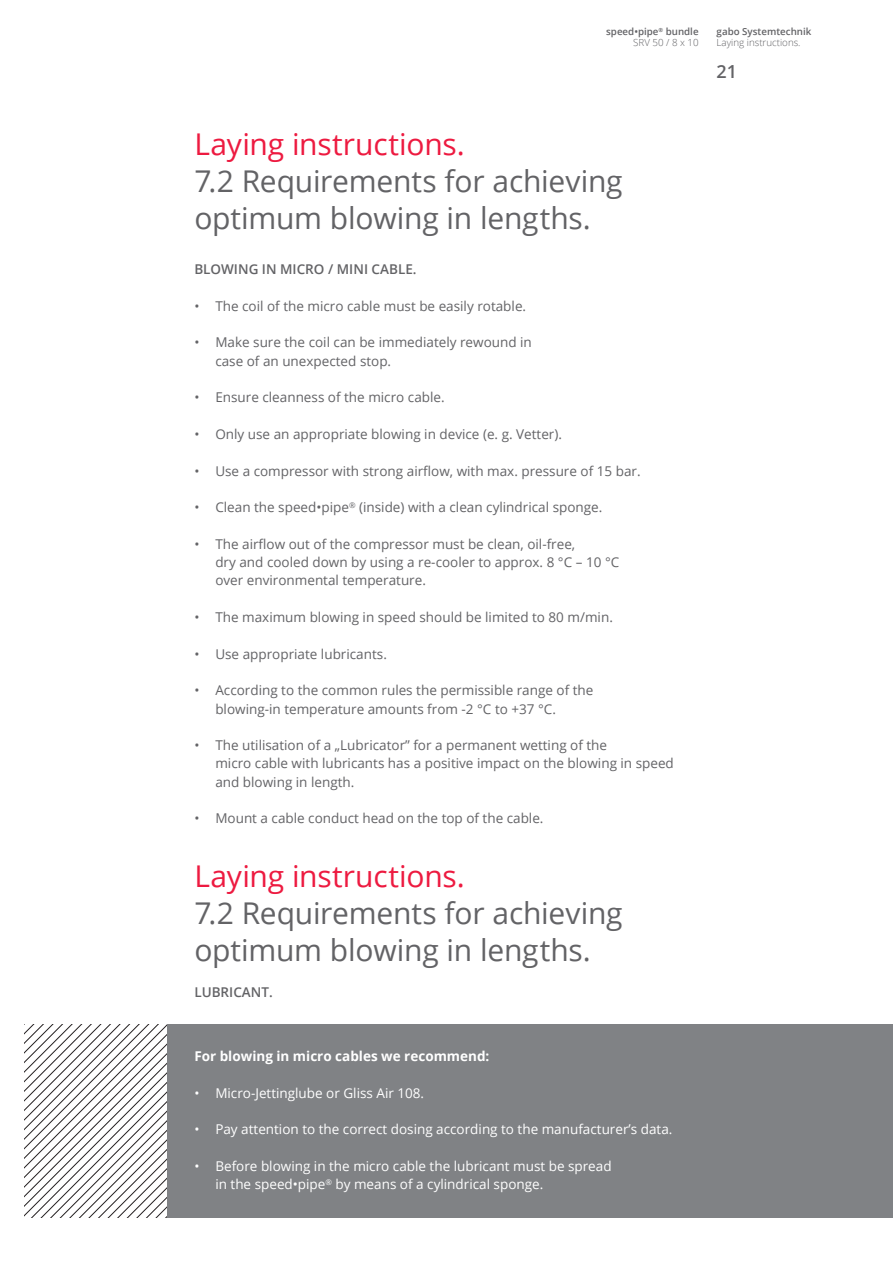
<style>
.page{position:relative;width:893px;height:1263px;background:#fff}
.page>*{position:absolute;margin:0;border:0;box-sizing:border-box;transform-origin:0 0}
.t1{font:30px/36.6px "Open Sans";letter-spacing:-.005em;color:#636366}
.t2{font:30px "Open Sans";letter-spacing:-.005em;color:#ed1a40}
.t3{font:600 18px "Open Sans";color:#636366}
.t4{font:13.5px/18.3px "Open Sans";color:#636366}
.t5{font:13.5px "Open Sans";color:#fff}
.t6{font:600 13.5px "Open Sans";color:#636366}
.t7{font:700 13.5px "Open Sans";color:#fff}
.t8{font:600 9.75px/11.2px "Open Sans";color:#636366;text-align:right}
.t9{font:300 9.75px "Open Sans";color:#636366}
.s1{font-weight:300}
</style>
<div class="page">
<div style="left:167px;top:1025px;width:726px;height:193px;background:#808285"></div>
<svg style="left:24px;top:1025px;width:143px;height:193px"></svg>
<p class="t8" style="left:606px;top:26px;width:94px">speed•pipe<sup>®</sup> bundle<br><span class="s1">SRV 50 / 8 x 10</span></p>
<p class="t8" style="left:717px;top:26px;width:96px">gabo Systemtechnik</p>
<p class="t9" style="left:717px;top:36px;width:85px">Laying instructions.</p>
<h2 class="t3" style="left:717px;top:60px;width:22px">21</h2>
<p class="t2" style="left:194px;top:124px;width:272px">Laying instructions.</p>
<p class="t1" style="left:194px;top:162px;width:430px">7.2 Requirements for achieving optimum blowing in lengths.</p>
<p class="t6" style="left:194px;top:260px;width:224px">BLOWING IN MICRO / MINI CABLE.</p>
<p class="t4" style="left:194px;top:296px;width:333px">• The coil of the micro cable must be easily rotable.</p>
<p class="t4" style="left:215px;top:333px;width:318px;text-indent:-21px">• Make sure the coil can be immediately rewound in case of an unexpected stop.</p>
<p class="t4" style="left:194px;top:388px;width:252px">• Ensure cleanness of the micro cable.</p>
<p class="t4" style="left:194px;top:425px;width:369px">• Only use an appropriate blowing in device (e. g. Vetter).</p>
<p class="t4" style="left:194px;top:461px;width:448px">• Use a compressor with strong airflow, with max. pressure of 15 bar.</p>
<p class="t4" style="left:194px;top:498px;width:409px">• Clean the speed•pipe<sup>®</sup> (inside) with a clean cylindrical sponge.</p>
<p class="t4" style="left:194px;top:534px;width:382px">• The airflow out of the compressor must be clean, oil-free,</p>
<p class="t4" style="left:215px;top:553px;width:405px">dry and cooled down by using a re-cooler to approx. 8 °C – 10 °C</p>
<p class="t4" style="left:215px;top:571px;width:212px">over environmental temperature.</p>
<p class="t4" style="left:194px;top:608px;width:420px">• The maximum blowing in speed should be limited to 80 m/min.</p>
<p class="t4" style="left:194px;top:644px;width:194px">• Use appropriate lubricants.</p>
<p class="t4" style="left:194px;top:681px;width:401px">• According to the common rules the permissible range of the</p>
<p class="t4" style="left:215px;top:699px;width:342px">blowing-in temperature amounts from -2 °C to +37 °C.</p>
<p class="t4" style="left:194px;top:736px;width:414px">• The utilisation of a „Lubricator” for a permanent wetting of the</p>
<p class="t4" style="left:215px;top:754px;width:460px">micro cable with lubricants has a positive impact on the blowing in speed</p>
<p class="t4" style="left:215px;top:772px;width:141px">and blowing in length.</p>
<p class="t4" style="left:194px;top:809px;width:351px">• Mount a cable conduct head on the top of the cable.</p>
<p class="t2" style="left:194px;top:856px;width:272px">Laying instructions.</p>
<p class="t1" style="left:194px;top:894px;width:430px">7.2 Requirements for achieving optimum blowing in lengths.</p>
<p class="t6" style="left:194px;top:983px;width:80px">LUBRICANT.</p>
<p class="t7" style="left:194px;top:1047px;width:297px">For blowing in micro cables we recommend:</p>
<p class="t5" style="left:194px;top:1084px;width:231px">• Micro-Jettinglube or Gliss Air 108.</p>
<p class="t5" style="left:194px;top:1120px;width:480px">• Pay attention to the correct dosing according to the manufacturer’s data.</p>
<p class="t5" style="left:194px;top:1157px;width:419px">• Before blowing in the micro cable the lubricant must be spread</p>
<p class="t5" style="left:215px;top:1175px;width:329px">in the speed•pipe<sup>®</sup> by means of a cylindrical sponge.</p>
</div>
